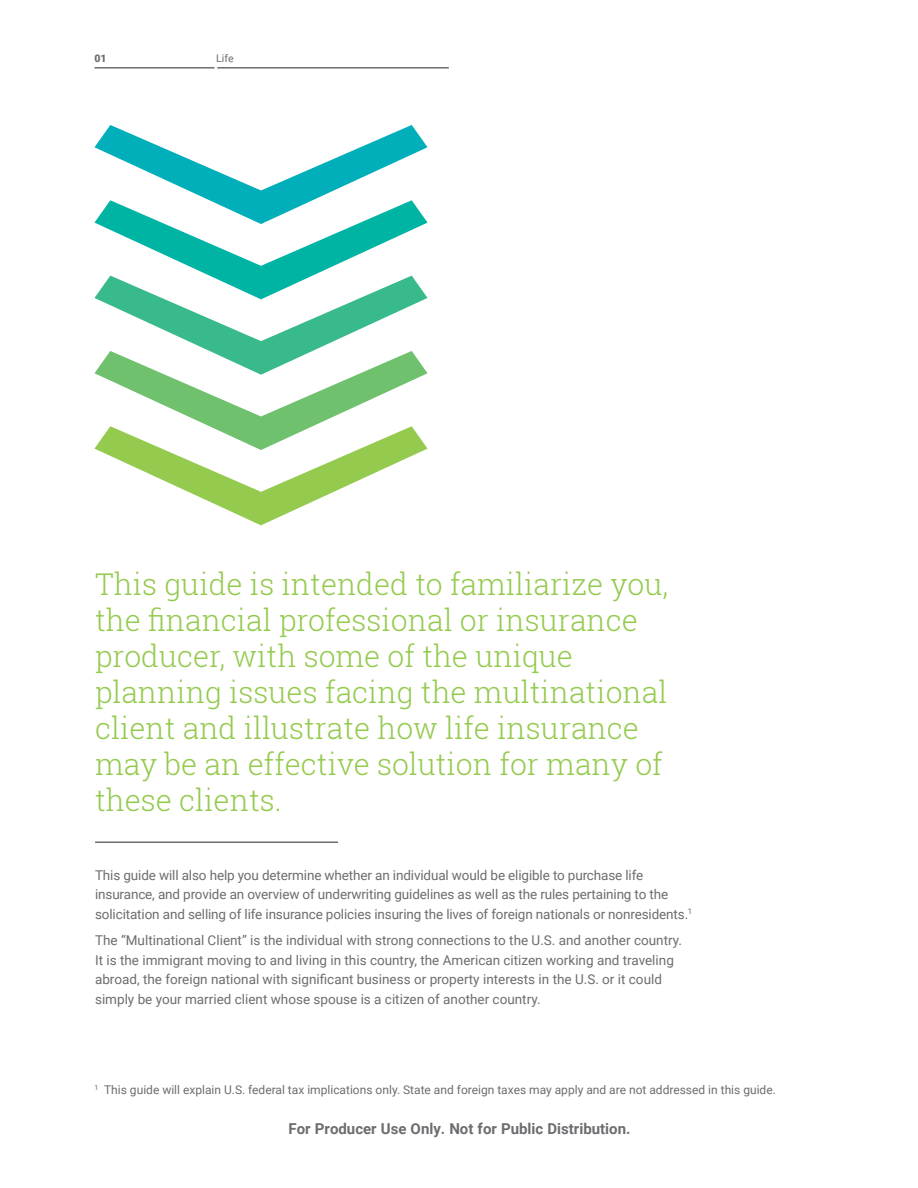
<style>
.page{position:relative;width:918px;height:1188px;background:#fff}
.page>*{position:absolute;margin:0;border:0;box-sizing:border-box;transform-origin:0 0}
.Subhead-Slab_Light_2{font:300 30px/36px "Roboto Slab";color:#94ca4e}
.t1{font:700 15px "Roboto";color:#6c6d70}
.Body_9_13{font:13.5px/19.5px "Roboto";color:#6c6d70}
.Legal___Footnote_8_9{font:12px "Roboto";color:#6c6d70}
.t2{font:10.5px "Roboto";color:#6c6d70}
.t3{font:900 10.5px "Roboto";color:#6c6d70}
</style>
<div class="page">
<hr style="left:95px;top:67px;width:120px;height:2px;background:#6c6d70">
<hr style="left:217px;top:67px;width:232px;height:2px;background:#6c6d70">
<hr style="left:95px;top:841px;width:243px;height:2px;background:#6c6d70">
<svg style="left:94px;top:125px;width:334px;height:400px"></svg>
<p class="t3" style="left:94px;top:51px;width:14px">01</p>
<p class="t2" style="left:216px;top:51px;width:19px">Life</p>
<p class="Subhead-Slab_Light_2" style="left:95px;top:565px;width:575px">This guide is intended to familiarize you, the financial professional or insurance producer, with some of the unique planning issues facing the multinational client and illustrate how life insurance may be an effective solution for many of these clients.</p>
<p class="Body_9_13" style="left:95px;top:865px;width:599px">This guide will also help you determine whether an individual would be eligible to purchase life insurance, and provide an overview of underwriting guidelines as well as the rules pertaining to the solicitation and selling of life insurance policies insuring the lives of foreign nationals or nonresidents.<sup>1</sup></p>
<p class="Body_9_13" style="left:95px;top:930px;width:588px">The “Multinational Client” is the individual with strong connections to the U.S. and another country.<br>It is the immigrant moving to and living in this country, the American citizen working and traveling abroad, the foreign national with significant business or property interests in the U.S. or it could simply be your married client whose spouse is a citizen of another country.</p>
<p class="Legal___Footnote_8_9" style="left:94px;top:1081px;width:683px"><sup>1</sup> This guide will explain U.S. federal tax implications only. State and foreign taxes may apply and are not addressed in this guide.</p>
<p class="t1" style="left:289px;top:1118px;width:343px">For Producer Use Only. Not for Public Distribution.</p>
</div>
